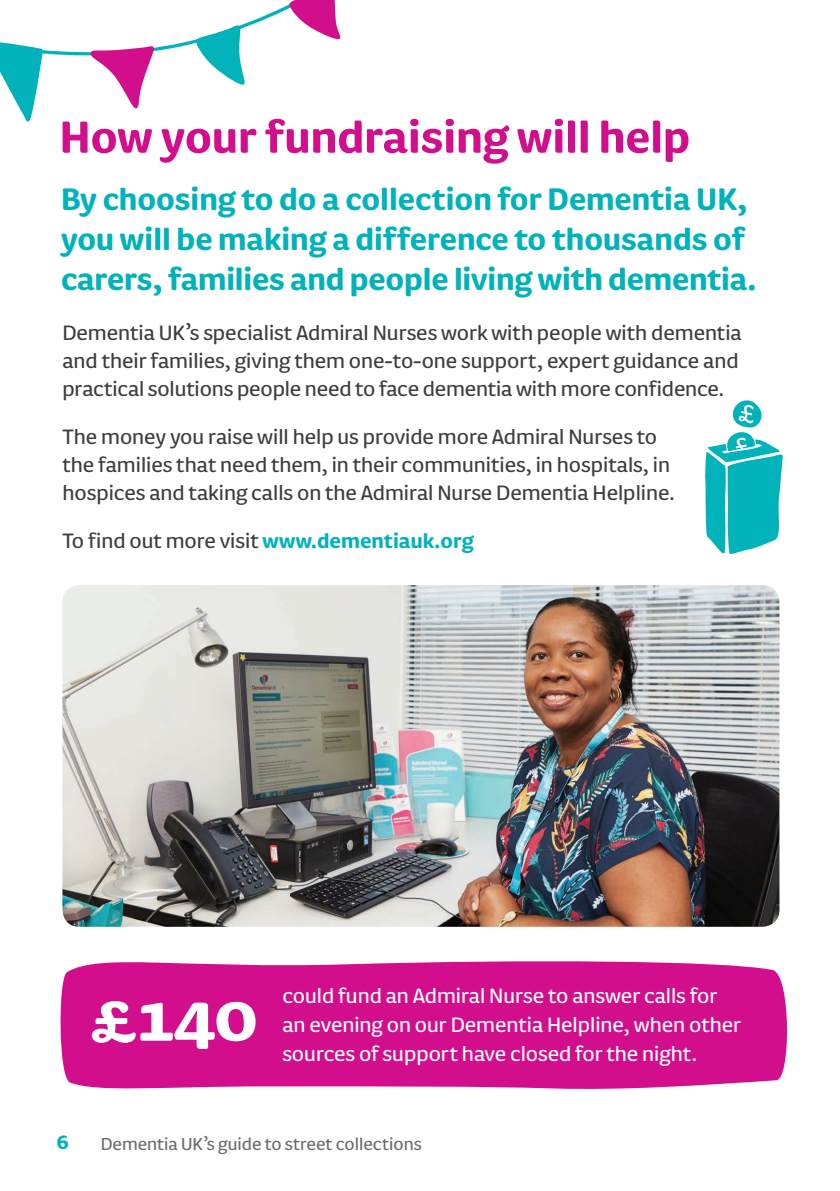
<style>
.page{position:relative;width:840px;height:1191px;background:#fff}
.page>*{position:absolute;margin:0;border:0;box-sizing:border-box;transform-origin:0 0}
.t1{font:700 82px "FS Pimlico";color:#fff}
.t2{font:700 52px "FS Pimlico";color:#d20e8c}
.t3{font:700 36px/40px "FS Pimlico";color:#00b2b9}
.t4{font:24px/28px "FS Pimlico";color:#3e3e3f}
.t5{font:24px/28.8px "FS Pimlico";color:#fff}
.t6{font:700 24px "FS Pimlico";color:#00b2b9}
.t7{font:20px "FS Pimlico";color:#6c6d70}
.s1{font-weight:700;color:#00b2b9}
</style>
<div class="page">
<hr style="left:839px;top:0;width:1px;height:1191px;background:#00b2b9">
<svg style="left:0;top:0;width:341px;height:122px"></svg>
<svg style="left:705px;top:400px;width:77px;height:154px"></svg>
<img style="left:62px;top:585px;width:717px;height:341px">
<div style="left:60px;top:961px;width:727px;height:128px;background:#d20e8c"></div>
<p class="t2" style="left:60px;top:98px;width:631px">How your fundraising will help</p>
<p class="t3" style="left:61px;top:178px;width:696px">By choosing to do a collection for Dementia UK, you will be making a difference to thousands of carers, families and people living with dementia.</p>
<p class="t4" style="left:62px;top:318px;width:680px">Dementia UK’s specialist Admiral Nurses work with people with dementia and their families, giving them one-to-one support, expert guidance and practical solutions people need to face dementia with more confidence.</p>
<p class="t4" style="left:62px;top:422px;width:613px">The money you raise will help us provide more Admiral Nurses to the families that need them, in their communities, in hospitals, in hospices and taking calls on the Admiral Nurse Dementia Helpline.</p>
<p class="t4" style="left:62px;top:526px;width:413px">To find out more visit <span class="s1">www.dementiauk.org</span></p>
<p class="t1" style="left:89px;top:954px;width:170px">£140</p>
<p class="t5" style="left:282px;top:980px;width:460px">could fund an Admiral Nurse to answer calls for an evening on our Dementia Helpline, when other</p>
<p class="t5" style="left:282px;top:1038px;width:416px">sources of support have closed for the night.</p>
<p class="t6" style="left:57px;top:1123px;width:13px">6</p>
<p class="t7" style="left:101px;top:1129px;width:322px">Dementia UK’s guide to street collections</p>
</div>
